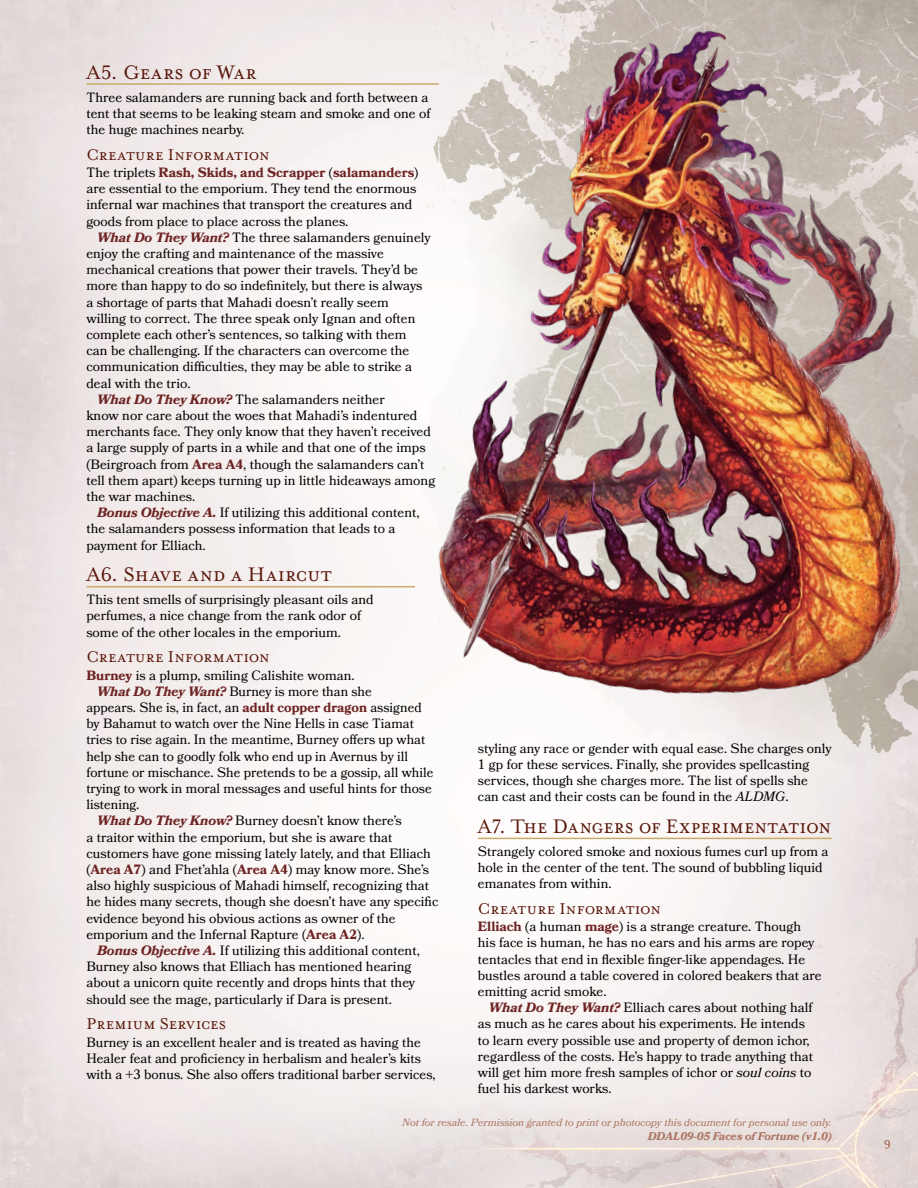
<style>
.page{position:relative;width:918px;height:1188px;background:#fff}
.page>*{position:absolute;margin:0;border:0;box-sizing:border-box;transform-origin:0 0}
.t1{font:22.5px "Mrs Eaves OT";letter-spacing:.005em;color:#59160a}
.t2{font:18px "Mrs Eaves OT";letter-spacing:.01em;color:#59160a}
.t3{font:13.5px/16.2px "Bookmania";color:#000}
.t4{font:13.5px "Mrs Eaves OT";color:#995341}
.t5{font:italic 700 11.25px "Bookmania";color:#ad7462}
.t6{font:italic 10.5px "Bookmania";color:#ad7462}
.s1{font-weight:700;color:#6e2424}
.s2{font-weight:700;font-style:italic;color:#6e2424}
.s3{font-style:italic}
</style>
<div class="page">
<img style="left:421px;top:0;width:497px;height:770px">
<img style="left:410px;top:16px;width:508px;height:714px">
<hr style="left:86px;top:83px;width:353px;height:2px;background:#c8ab6b">
<hr style="left:86px;top:586px;width:329px;height:1px;background:#c8ab6b">
<hr style="left:478px;top:838px;width:354px;height:1px;background:#c8ab6b">
<h1 class="t1" style="left:86px;top:59px;width:172px">A5. Gears of War</h1>
<p class="t3" style="left:86px;top:89px;width:346px">Three salamanders are running back and forth between a tent that seems to be leaking steam and smoke and one of the huge machines nearby.</p>
<h2 class="t2" style="left:86px;top:144px;width:185px">Creature Information</h2>
<p class="t3" style="left:86px;top:164px;width:334px">The triplets <span class="s1">Rash, Skids, and Scrapper</span> (<span class="s1">salamanders</span>) are essential to the emporium. They tend the enormous infernal war machines that transport the creatures and goods from place to place across the planes.</p>
<p class="t3" style="left:97px;top:229px;width:335px"><span class="s2">What Do They Want?</span> The three salamanders genuinely</p>
<p class="t3" style="left:86px;top:245px;width:299px">enjoy the crafting and maintenance of the massive</p>
<p class="t3" style="left:86px;top:261px;width:333px">mechanical creations that power their travels. They’d be</p>
<p class="t3" style="left:86px;top:278px;width:338px">more than happy to do so indefinitely, but there is always</p>
<p class="t3" style="left:86px;top:294px;width:304px">a shortage of parts that Mahadi doesn’t really seem</p>
<p class="t3" style="left:86px;top:310px;width:331px">willing to correct. The three speak only Ignan and often</p>
<p class="t3" style="left:86px;top:326px;width:322px">complete each other’s sentences, so talking with them</p>
<p class="t3" style="left:86px;top:342px;width:325px">can be challenging. If the characters can overcome the</p>
<p class="t3" style="left:86px;top:359px;width:327px">communication difficulties, they may be able to strike a</p>
<p class="t3" style="left:86px;top:375px;width:106px">deal with the trio.</p>
<p class="t3" style="left:97px;top:391px;width:289px"><span class="s2">What Do They Know?</span> The salamanders neither</p>
<p class="t3" style="left:86px;top:407px;width:333px">know nor care about the woes that Mahadi’s indentured</p>
<p class="t3" style="left:86px;top:423px;width:346px">merchants face. They only know that they haven’t received</p>
<p class="t3" style="left:86px;top:440px;width:341px">a large supply of parts in a while and that one of the imps</p>
<p class="t3" style="left:86px;top:456px;width:340px">(Beirgroach from <span class="s1">Area A4</span>, though the salamanders can’t</p>
<p class="t3" style="left:86px;top:472px;width:351px">tell them apart) keeps turning up in little hideaways among</p>
<p class="t3" style="left:86px;top:488px;width:110px">the war machines.</p>
<p class="t3" style="left:97px;top:504px;width:324px"><span class="s2">Bonus Objective A.</span> If utilizing this additional content,</p>
<p class="t3" style="left:86px;top:521px;width:311px">the salamanders possess information that leads to a</p>
<p class="t3" style="left:86px;top:537px;width:121px">payment for Elliach.</p>
<h1 class="t1" style="left:86px;top:562px;width:247px">A6. Shave and a Haircut</h1>
<p class="t3" style="left:86px;top:591px;width:289px">This tent smells of surprisingly pleasant oils and perfumes, a nice change from the rank odor of some of the other locales in the emporium.</p>
<h2 class="t2" style="left:86px;top:647px;width:185px">Creature Information</h2>
<p class="t3" style="left:86px;top:667px;width:270px"><span class="s1">Burney</span> is a plump, smiling Calishite woman.</p>
<p class="t3" style="left:97px;top:683px;width:276px"><span class="s2">What Do They Want?</span> Burney is more than she</p>
<p class="t3" style="left:86px;top:699px;width:337px">appears. She is, in fact, an <span class="s1">adult copper dragon</span> assigned</p>
<p class="t3" style="left:86px;top:715px;width:329px">by Bahamut to watch over the Nine Hells in case Tiamat</p>
<p class="t3" style="left:86px;top:732px;width:340px">tries to rise again. In the meantime, Burney offers up what</p>
<p class="t3" style="left:86px;top:748px;width:323px">help she can to goodly folk who end up in Avernus by ill</p>
<p class="t3" style="left:86px;top:764px;width:349px">fortune or mischance. She pretends to be a gossip, all while</p>
<p class="t3" style="left:86px;top:780px;width:347px">trying to work in moral messages and useful hints for those</p>
<p class="t3" style="left:86px;top:796px;width:54px">listening.</p>
<p class="t3" style="left:97px;top:813px;width:306px"><span class="s2">What Do They Know?</span> Burney doesn’t know there’s</p>
<p class="t3" style="left:86px;top:829px;width:308px">a traitor within the emporium, but she is aware that</p>
<p class="t3" style="left:86px;top:845px;width:346px">customers have gone missing lately lately, and that Elliach</p>
<p class="t3" style="left:86px;top:861px;width:344px">(<span class="s1">Area A7</span>) and Fhet’ahla (<span class="s1">Area A4</span>) may know more. She’s</p>
<p class="t3" style="left:86px;top:877px;width:344px">also highly suspicious of Mahadi himself, recognizing that</p>
<p class="t3" style="left:86px;top:894px;width:354px">he hides many secrets, though she doesn’t have any specific</p>
<p class="t3" style="left:86px;top:910px;width:311px">evidence beyond his obvious actions as owner of the</p>
<p class="t3" style="left:86px;top:926px;width:280px">emporium and the Infernal Rapture (<span class="s1">Area A2</span>).</p>
<p class="t3" style="left:97px;top:942px;width:324px"><span class="s2">Bonus Objective A.</span> If utilizing this additional content,</p>
<p class="t3" style="left:86px;top:958px;width:327px">Burney also knows that Elliach has mentioned hearing</p>
<p class="t3" style="left:86px;top:975px;width:330px">about a unicorn quite recently and drops hints that they</p>
<p class="t3" style="left:86px;top:991px;width:307px">should see the mage, particularly if Dara is present.</p>
<h2 class="t2" style="left:86px;top:1014px;width:141px">Premium Services</h2>
<p class="t3" style="left:86px;top:1034px;width:351px">Burney is an excellent healer and is treated as having the<br>Healer feat and proficiency in herbalism and healer’s kits with a +3 bonus. She also offers traditional barber services,</p>
<p class="t3" style="left:478px;top:740px;width:355px">styling any race or gender with equal ease. She charges only 1 gp for these services. Finally, she provides spellcasting services, though she charges more. The list of spells she can cast and their costs can be found in the <span class="s3">ALDMG</span>.</p>
<h1 class="t1" style="left:478px;top:813px;width:355px">A7. The Dangers of Experimentation</h1>
<p class="t3" style="left:478px;top:843px;width:352px">Strangely colored smoke and noxious fumes curl up from a hole in the center of the tent. The sound of bubbling liquid emanates from within.</p>
<h2 class="t2" style="left:478px;top:898px;width:185px">Creature Information</h2>
<p class="t3" style="left:478px;top:919px;width:345px"><span class="s1">Elliach</span> (a human <span class="s1">mage</span>) is a strange creature. Though his face is human, he has no ears and his arms are ropey tentacles that end in flexible finger-like appendages. He bustles around a table covered in colored beakers that are emitting acrid smoke.</p>
<p class="t3" style="left:478px;top:1000px;width:337px;text-indent:11px"><span class="s2">What Do They Want?</span> Elliach cares about nothing half as much as he cares about his experiments. He intends to learn every possible use and property of demon ichor, regardless of the costs. He’s happy to trade anything that will get him more fresh samples of ichor or <span class="s3">soul coins</span> to fuel his darkest works.</p>
<p class="t6" style="left:402px;top:1117px;width:431px">Not for resale. Permission granted to print or photocopy this document for personal use only.</p>
<p class="t5" style="left:648px;top:1129px;width:185px">DDAL09-05 Faces of Fortune (v1.0)</p>
<p class="t4" style="left:884px;top:1134px;width:9px">9</p>
</div>
